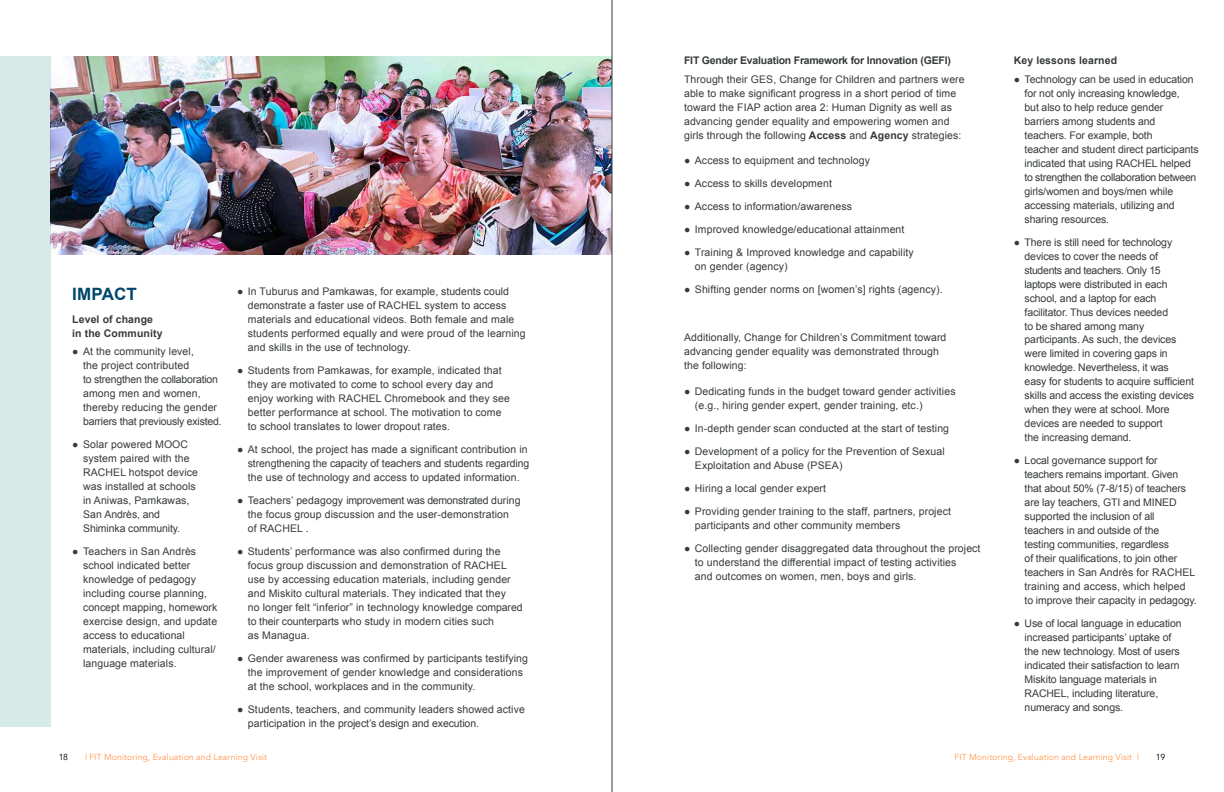
<style>
.page{position:relative;width:1224px;height:792px;background:#fff}
.page>*{position:absolute;margin:0;border:0;box-sizing:border-box;transform-origin:0 0}
.t1{font:700 17px "Arial";letter-spacing:.01em;color:#00476b}
.t2{font:10.5px/14px "Arial";letter-spacing:.01em;color:#363a3b}
.t3{font:10.5px/14px "Arial";letter-spacing:-.01em;color:#363a3b}
.t4{font:700 10.5px "Arial";letter-spacing:-.02em;color:#363a3b}
.t5{font:700 10.5px/14px "Arial";letter-spacing:.01em;color:#363a3b}
.t6{font:8.7px "Avenir";letter-spacing:.01em;color:#ff9951}
.t7{font:8.7px "Avenir";color:#000}
.s1{font-weight:700}
</style>
<div class="page">
<img style="left:50px;top:57px;width:562px;height:198px">
<div style="left:0;top:57px;width:50px;height:670px;background:#d6ebe7"></div>
<hr style="left:612px;top:0;width:1px;height:792px;background:#363a3b">
<h1 class="t1" style="left:72px;top:282px;width:66px">IMPACT</h1>
<p class="t5" style="left:72px;top:312px;width:92px">Level of change in the Community</p>
<p class="t2" style="left:83px;top:344px;width:140px;text-indent:-11px">● At the community level,<br>the project contributed<br>to strengthen the collaboration among men and women, thereby reducing the gender barriers that previously existed.</p>
<p class="t2" style="left:83px;top:437px;width:116px;text-indent:-11px">● Solar powered MOOC system paired with the<br>RACHEL hotspot device was installed at schools in Aniwas, Pamkawas,<br>San Andrès, and<br>Shiminka community.</p>
<p class="t2" style="left:83px;top:544px;width:136px;text-indent:-11px">● Teachers in San Andrès school indicated better knowledge of pedagogy including course planning, concept mapping, homework exercise design, and update access to educational materials, including cultural/ language materials.</p>
<p class="t2" style="left:248px;top:284px;width:279px;text-indent:-11px">● In Tuburus and Pamkawas, for example, students could demonstrate a faster use of RACHEL system to access materials and educational videos. Both female and male students performed equally and were proud of the learning and skills in the use of technology.</p>
<p class="t2" style="left:248px;top:363px;width:263px;text-indent:-11px">● Students from Pamkawas, for example, indicated that they are motivated to come to school every day and enjoy working with RACHEL Chromebook and they see better performance at school. The motivation to come to school translates to lower dropout rates.</p>
<p class="t2" style="left:248px;top:442px;width:283px;text-indent:-11px">● At school, the project has made a significant contribution in strengthening the capacity of teachers and students regarding the use of technology and access to updated information.</p>
<p class="t2" style="left:248px;top:493px;width:274px;text-indent:-11px">● Teachers’ pedagogy improvement was demonstrated during the focus group discussion and the user-demonstration<br>of RACHEL .</p>
<p class="t2" style="left:248px;top:544px;width:276px;text-indent:-11px">● Students’ performance was also confirmed during the focus group discussion and demonstration of RACHEL use by accessing education materials, including gender and Miskito cultural materials. They indicated that they<br>no longer felt “inferior” in technology knowledge compared to their counterparts who study in modern cities such<br>as Managua.</p>
<p class="t2" style="left:248px;top:651px;width:282px;text-indent:-11px">● Gender awareness was confirmed by participants testifying the improvement of gender knowledge and considerations at the school, workplaces and in the community.</p>
<p class="t2" style="left:248px;top:702px;width:279px;text-indent:-11px">● Students, teachers, and community leaders showed active participation in the project’s design and execution.</p>
<p class="t4" style="left:684px;top:54px;width:268px">FIT Gender Evaluation Framework for Innovation (GEFI)</p>
<p class="t2" style="left:684px;top:72px;width:282px">Through their GES, Change for Children and partners were able to make significant progress in a short period of time toward the FIAP action area 2: Human Dignity as well as advancing gender equality and empowering women and girls through the following <span class="s1">Access</span> and <span class="s1">Agency</span> strategies:</p>
<p class="t2" style="left:684px;top:153px;width:187px">● Access to equipment and technology</p>
<p class="t2" style="left:684px;top:176px;width:149px">● Access to skills development</p>
<p class="t2" style="left:684px;top:199px;width:170px">● Access to information/awareness</p>
<p class="t2" style="left:684px;top:222px;width:222px">● Improved knowledge/educational attainment</p>
<p class="t2" style="left:695px;top:245px;width:220px;text-indent:-11px">● Training &amp; Improved knowledge and capability on gender (agency)</p>
<p class="t2" style="left:684px;top:282px;width:260px">● Shifting gender norms on [women’s] rights (agency).</p>
<p class="t2" style="left:684px;top:331px;width:264px">Additionally, Change for Children’s Commitment toward advancing gender equality was demonstrated through the following:</p>
<p class="t2" style="left:695px;top:384px;width:262px;text-indent:-11px">● Dedicating funds in the budget toward gender activities (e.g., hiring gender expert, gender training, etc.)</p>
<p class="t2" style="left:684px;top:421px;width:267px">● In-depth gender scan conducted at the start of testing</p>
<p class="t2" style="left:695px;top:444px;width:251px;text-indent:-11px">● Development of a policy for the Prevention of Sexual<br>Exploitation and Abuse (PSEA)</p>
<p class="t2" style="left:684px;top:481px;width:144px">● Hiring a local gender expert</p>
<p class="t2" style="left:695px;top:504px;width:258px;text-indent:-11px">● Providing gender training to the staff, partners, project participants and other community members</p>
<p class="t2" style="left:695px;top:541px;width:287px;text-indent:-11px">● Collecting gender disaggregated data throughout the project to understand the differential impact of testing activities<br>and outcomes on women, men, boys and girls.</p>
<p class="t5" style="left:1014px;top:54px;width:105px">Key lessons learned</p>
<p class="t3" style="left:1025px;top:72px;width:176px;text-indent:-11px">● Technology can be used in education for not only increasing knowledge,<br>but also to help reduce gender barriers among students and teachers. For example, both<br>teacher and student direct participants indicated that using RACHEL helped to strengthen the collaboration between girls/women and boys/men while accessing materials, utilizing and sharing resources.</p>
<p class="t3" style="left:1025px;top:235px;width:171px;text-indent:-11px">● There is still need for technology devices to cover the needs of students and teachers. Only 15 laptops were distributed in each school, and a laptop for each facilitator. Thus devices needed<br>to be shared among many participants. As such, the devices were limited in covering gaps in knowledge. Nevertheless, it was<br>easy for students to acquire sufficient skills and access the existing devices when they were at school. More devices are needed to support<br>the increasing demand.</p>
<p class="t3" style="left:1025px;top:454px;width:174px;text-indent:-11px">● Local governance support for teachers remains important. Given that about 50% (7-8/15) of teachers are lay teachers, GTI and MINED supported the inclusion of all<br>teachers in and outside of the<br>testing communities, regardless<br>of their qualifications, to join other teachers in San Andrès for RACHEL training and access, which helped to improve their capacity in pedagogy.</p>
<p class="t3" style="left:1025px;top:617px;width:159px;text-indent:-11px">● Use of local language in education increased participants’ uptake of the new technology. Most of users indicated their satisfaction to learn<br>Miskito language materials in<br>RACHEL, including literature, numeracy and songs.</p>
<p class="t7" style="left:59px;top:751px;width:11px">18</p>
<p class="t6" style="left:85px;top:751px;width:184px">| FIT Monitoring, Evaluation and Learning Visit</p>
<p class="t6" style="left:955px;top:751px;width:186px">FIT Monitoring, Evaluation and Learning Visit |</p>
<p class="t7" style="left:1156px;top:751px;width:11px">19</p>
</div>
